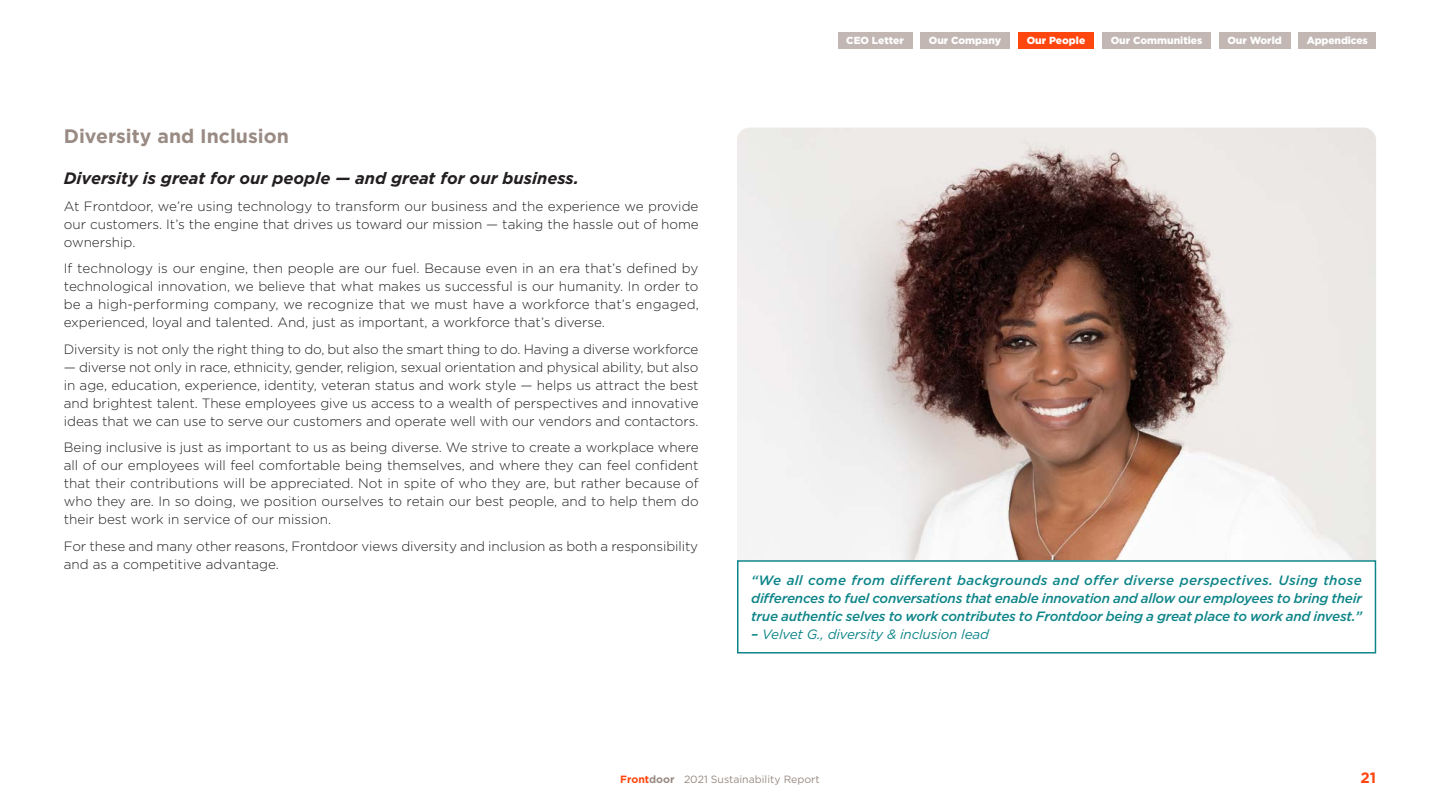
<style>
.page{position:relative;width:1440px;height:810px;background:#fff}
.page>*{position:absolute;margin:0;border:0;box-sizing:border-box;transform-origin:0 0}
.t1{font:700 19.5px "Gotham";color:#998b83}
.t2{font:italic 700 16.5px "Gotham";color:#231f20}
.t3{font:700 15px "Gotham";color:#ff460f}
.t4{font:300 13.5px/18px "Gotham";letter-spacing:-.005em;color:#231f20;text-align:justify}
.t5{font:italic 500 13.5px/18px "Gotham";letter-spacing:-.015em;color:#0e8589;text-align:justify}
.t6{font:italic 13.5px "Gotham";letter-spacing:-.01em;color:#0e8589}
.t7{font:10.5px "Gotham";color:#998b83}
.t8{font:900 10.35px "Gotham";color:#fff}
.s1{font-weight:500}
.s2{font-weight:700;color:#ff460f}
.s3{font-weight:700}
</style>
<div class="page">
<img style="left:737px;top:128px;width:639px;height:432px">
<div style="left:737px;top:560px;width:639px;height:94px;border:1px solid #0e8589"></div>
<div style="left:838px;top:33px;width:74px;height:16px;background:#c2b7b3"></div>
<div style="left:920px;top:33px;width:89px;height:16px;background:#c2b7b3"></div>
<div style="left:1018px;top:33px;width:75px;height:16px;background:#ff460f"></div>
<div style="left:1102px;top:33px;width:108px;height:16px;background:#c2b7b3"></div>
<div style="left:1219px;top:33px;width:71px;height:16px;background:#c2b7b3"></div>
<div style="left:1298px;top:33px;width:78px;height:16px;background:#c2b7b3"></div>
<h1 class="t1" style="left:64px;top:123px;width:227px">Diversity and Inclusion</h1>
<p class="t2" style="left:64px;top:167px;width:517px">Diversity is great for our people — and great for our business.</p>
<p class="t4" style="left:64px;top:197px;width:636px">At Frontdoor, we’re using technology to transform our business and the experience we provide our customers. It’s the engine that drives us toward our mission — taking the hassle out of home ownership.</p>
<p class="t4" style="left:64px;top:259px;width:637px">If technology is our engine, then people are our fuel. Because even in an era that’s defined by technological innovation, we believe that what makes us successful is our humanity. In order to be a high-performing company, we recognize that we must have a workforce that’s engaged, experienced, loyal and talented. And, just as important, a workforce that’s diverse.</p>
<p class="t4" style="left:64px;top:340px;width:636px">Diversity is not only the right thing to do, but also the smart thing to do. Having a diverse workforce</p>
<p class="t4" style="left:64px;top:358px;width:636px">— diverse not only in race, ethnicity, gender, religion, sexual orientation and physical ability, but also in age, education, experience, identity, veteran status and work style — helps us attract the best and brightest talent. These employees give us access to a wealth of perspectives and innovative ideas that we can use to serve our customers and operate well with our vendors and contactors.</p>
<p class="t4" style="left:64px;top:438px;width:636px">Being inclusive is just as important to us as being diverse. We strive to create a workplace where all of our employees will feel comfortable being themselves, and where they can feel confident that their contributions will be appreciated. Not in spite of who they are, but rather because of who they are. In so doing, we position ourselves to retain our best people, and to help them do their best work in service of our mission.</p>
<p class="t4" style="left:64px;top:537px;width:636px">For these and many other reasons, Frontdoor views diversity and inclusion as both a responsibility and as a competitive advantage.</p>
<p class="t8" style="left:846px;top:34px;width:59px">CEO Letter</p>
<p class="t8" style="left:929px;top:34px;width:74px">Our Company</p>
<p class="t8" style="left:1027px;top:34px;width:60px">Our People</p>
<p class="t8" style="left:1110px;top:34px;width:93px">Our Communities</p>
<p class="t8" style="left:1227px;top:34px;width:56px">Our World</p>
<p class="t8" style="left:1306px;top:34px;width:63px">Appendices</p>
<p class="t5" style="left:751px;top:571px;width:612px">“We all come from different backgrounds and offer diverse perspectives. Using those differences to fuel conversations that enable innovation and allow our employees to bring their true authentic selves to work contributes to Frontdoor being a great place to work and invest.”</p>
<p class="t6" style="left:751px;top:626px;width:239px"><span class="s1">–</span> Velvet G., diversity &amp; inclusion lead</p>
<p class="t7" style="left:620px;top:773px;width:201px"><span class="s2">Front</span><span class="s3">door</span> 2021 Sustainability Report</p>
<p class="t3" style="left:1360px;top:768px;width:17px">21</p>
</div>
